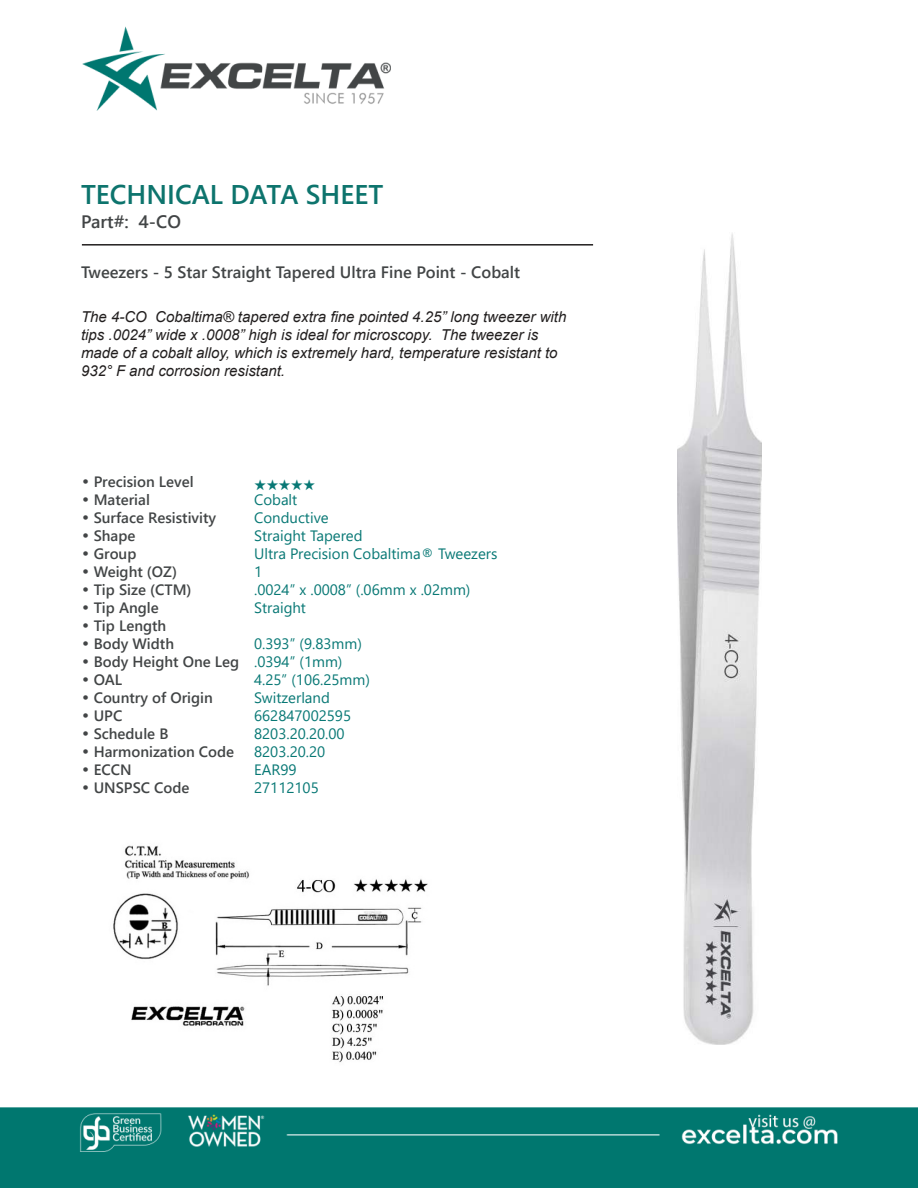
<style>
.page{position:relative;width:918px;height:1188px;background:#fff}
.page>*{position:absolute;margin:0;border:0;box-sizing:border-box;transform-origin:0 0}
.t1{font:700 27px "Yu Gothic UI";color:#0d746d}
.t2{font:700 18px "Yu Gothic UI";color:#424546}
.t3{font:700 16.5px "Yu Gothic UI";color:#424546}
.t4{font:italic 15px/18px "Arial";color:#221f1f}
.t5{font:700 15px "Yu Gothic UI";color:#424546}
.t6{font:15px "Yu Gothic UI";color:#087875}
.t7{font:15px "Zapf Ding Bats";color:#087875}
.s1{font-family:"Century Gothic";font-weight:400}
.s2{font-weight:400;color:#087875}
</style>
<div class="page">
<img style="left:0;top:26px;width:918px;height:1162px">
<img style="left:678px;top:232px;width:84px;height:812px">
<img style="left:108px;top:841px;width:325px;height:225px">
<hr style="left:82px;top:244px;width:511px;height:2px;background:#221f1f">
<h1 class="t1" style="left:81px;top:183px;width:304px">TECHNICAL DATA SHEET</h1>
<p class="t2" style="left:81px;top:215px;width:101px">Part#: 4-CO</p>
<p class="t3" style="left:81px;top:265px;width:441px">Tweezers - 5 Star Straight Tapered Ultra Fine Point - Cobalt</p>
<p class="t4" style="left:81px;top:308px;width:487px">The 4-CO Cobaltima® tapered extra 昀椀ne pointed 4.25” long tweezer with tips .0024” wide x .0008” high is ideal for microscopy. The tweezer is made of a cobalt alloy, which is extremely hard, temperature resistant to 932° F and corrosion resistant.</p>
<p class="t5" style="left:81px;top:475px;width:114px"><span class="s1">•</span> Precision Level</p>
<p class="t7" style="left:254px;top:476px;width:63px">★★★★★</p>
<p class="t5" style="left:81px;top:493px;width:70px"><span class="s1">•</span> Material</p>
<p class="t6" style="left:254px;top:494px;width:45px">Cobalt</p>
<p class="t5" style="left:81px;top:511px;width:137px"><span class="s1">•</span> Surface Resistivity</p>
<p class="t6" style="left:254px;top:512px;width:76px">Conductive</p>
<p class="t5" style="left:81px;top:529px;width:56px"><span class="s1">•</span> Shape</p>
<p class="t6" style="left:254px;top:530px;width:110px">Straight Tapered</p>
<p class="t5" style="left:81px;top:547px;width:57px"><span class="s1">•</span> Group</p>
<p class="t6" style="left:254px;top:548px;width:245px">Ultra Precision Cobaltima® Tweezers</p>
<p class="t5" style="left:81px;top:565px;width:98px"><span class="s1">•</span> Weight (OZ)</p>
<p class="t6" style="left:254px;top:566px;width:10px">1</p>
<p class="t5" style="left:81px;top:583px;width:112px"><span class="s1">•</span> Tip Size (CTM)</p>
<p class="t6" style="left:254px;top:584px;width:218px">.0024” x .0008” (.06mm x .02mm)</p>
<p class="t5" style="left:81px;top:601px;width:79px"><span class="s1">•</span> Tip Angle</p>
<p class="t6" style="left:254px;top:602px;width:53px">Straight</p>
<p class="t5" style="left:81px;top:619px;width:87px"><span class="s1">•</span> Tip Length</p>
<p class="t5" style="left:81px;top:637px;width:95px"><span class="s1">•</span> Body Width</p>
<p class="t6" style="left:254px;top:638px;width:109px">0.393” (9.83mm)</p>
<p class="t5" style="left:81px;top:655px;width:263px"><span class="s1">•</span> Body Height One Leg <span class="s2">.0394” (1mm)</span></p>
<p class="t5" style="left:81px;top:673px;width:43px"><span class="s1">•</span> OAL</p>
<p class="t6" style="left:254px;top:674px;width:117px">4.25” (106.25mm)</p>
<p class="t5" style="left:81px;top:691px;width:133px"><span class="s1">•</span> Country of Origin</p>
<p class="t6" style="left:254px;top:692px;width:77px">Switzerland</p>
<p class="t5" style="left:81px;top:709px;width:43px"><span class="s1">•</span> UPC</p>
<p class="t6" style="left:254px;top:710px;width:99px">662847002595</p>
<p class="t5" style="left:81px;top:727px;width:89px"><span class="s1">•</span> Schedule B</p>
<p class="t6" style="left:254px;top:728px;width:92px">8203.20.20.00</p>
<p class="t5" style="left:81px;top:745px;width:155px"><span class="s1">•</span> Harmonization Code</p>
<p class="t6" style="left:254px;top:746px;width:73px">8203.20.20</p>
<p class="t5" style="left:81px;top:763px;width:52px"><span class="s1">•</span> ECCN</p>
<p class="t6" style="left:254px;top:764px;width:44px">EAR99</p>
<p class="t5" style="left:81px;top:781px;width:110px"><span class="s1">•</span> UNSPSC Code</p>
<p class="t6" style="left:254px;top:782px;width:66px">27112105</p>
</div>
